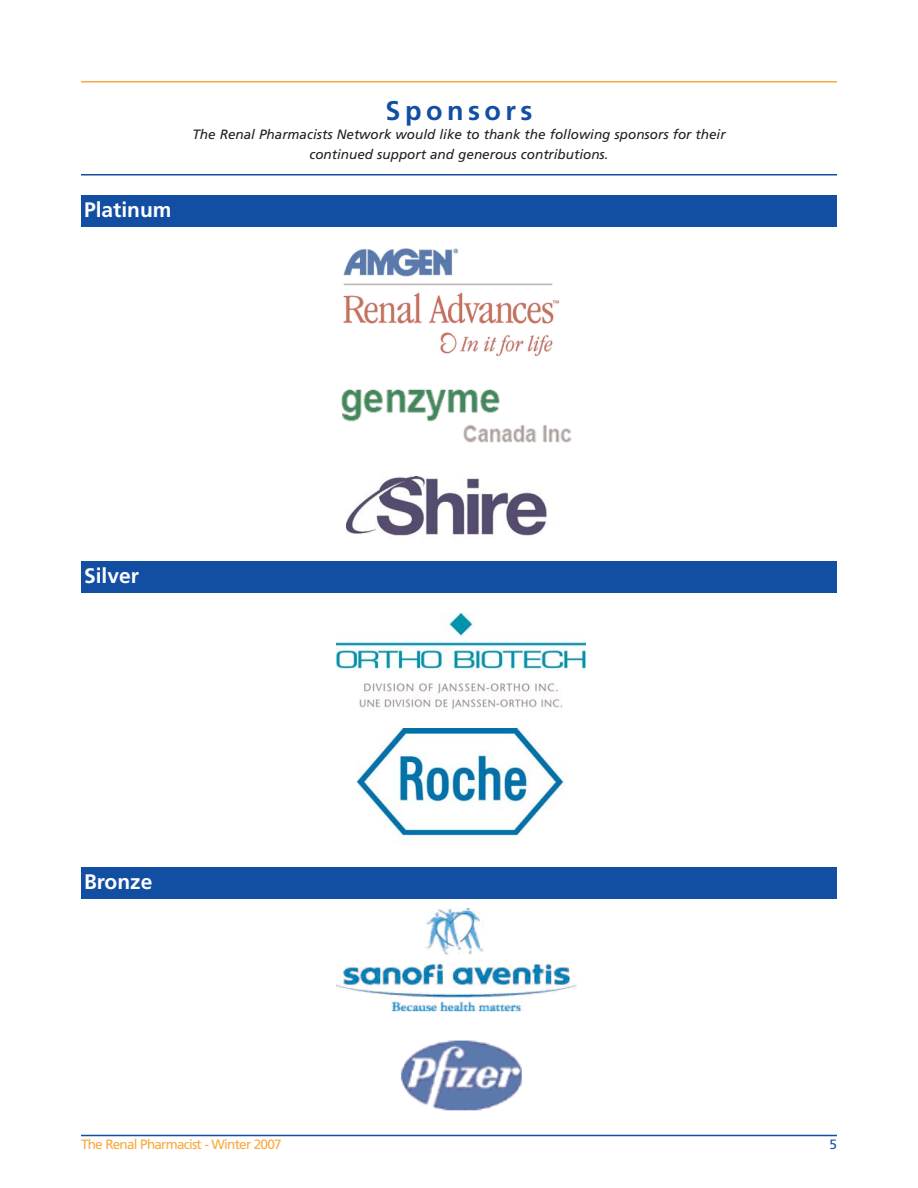
<style>
.page{position:relative;width:918px;height:1188px;background:#fff}
.page>*{position:absolute;margin:0;border:0;box-sizing:border-box;transform-origin:0 0}
.t1{font:700 27px "Frutiger";letter-spacing:.165em;color:#124fa3}
.t2{font:700 21px "Frutiger";color:#fff}
.t3{font:italic 13.5px/19.5px "Frutiger";color:#231f20;text-align:center}
.t4{font:13.5px "Frutiger";letter-spacing:-.055em;color:#faa93f}
.t5{font:13.5px "Frutiger";color:#124fa3}
</style>
<div class="page">
<hr style="left:81px;top:81px;width:756px;height:1px;background:#faa93f">
<hr style="left:81px;top:1135px;width:756px;height:1px;background:#124fa3">
<div style="left:81px;top:195px;width:756px;height:31px;background:#124fa3"></div>
<hr style="left:81px;top:174px;width:756px;height:2px;background:#124fa3">
<img style="left:343px;top:248px;width:216px;height:108px">
<img style="left:341px;top:389px;width:231px;height:54px">
<img style="left:346px;top:476px;width:201px;height:65px">
<div style="left:81px;top:561px;width:756px;height:31px;background:#124fa3"></div>
<img style="left:337px;top:614px;width:248px;height:95px">
<img style="left:356px;top:728px;width:208px;height:108px">
<div style="left:81px;top:867px;width:756px;height:31px;background:#124fa3"></div>
<img style="left:400px;top:1040px;width:122px;height:71px">
<img style="left:337px;top:908px;width:240px;height:104px">
<h2 class="t2" style="left:84px;top:201px;width:89px">Platinum</h2>
<h1 class="t1" style="left:386px;top:99px;width:148px">Sponsors</h1>
<p class="t3" style="left:192px;top:126px;width:535px">The Renal Pharmacists Network would like to thank the following sponsors for their continued support and generous contributions.</p>
<h2 class="t2" style="left:84px;top:567px;width:56px">Silver</h2>
<h2 class="t2" style="left:84px;top:873px;width:70px">Bronze</h2>
<p class="t4" style="left:81px;top:1139px;width:202px">The Renal Pharmacist - Winter 2007</p>
<p class="t5" style="left:829px;top:1138px;width:9px">5</p>
</div>
